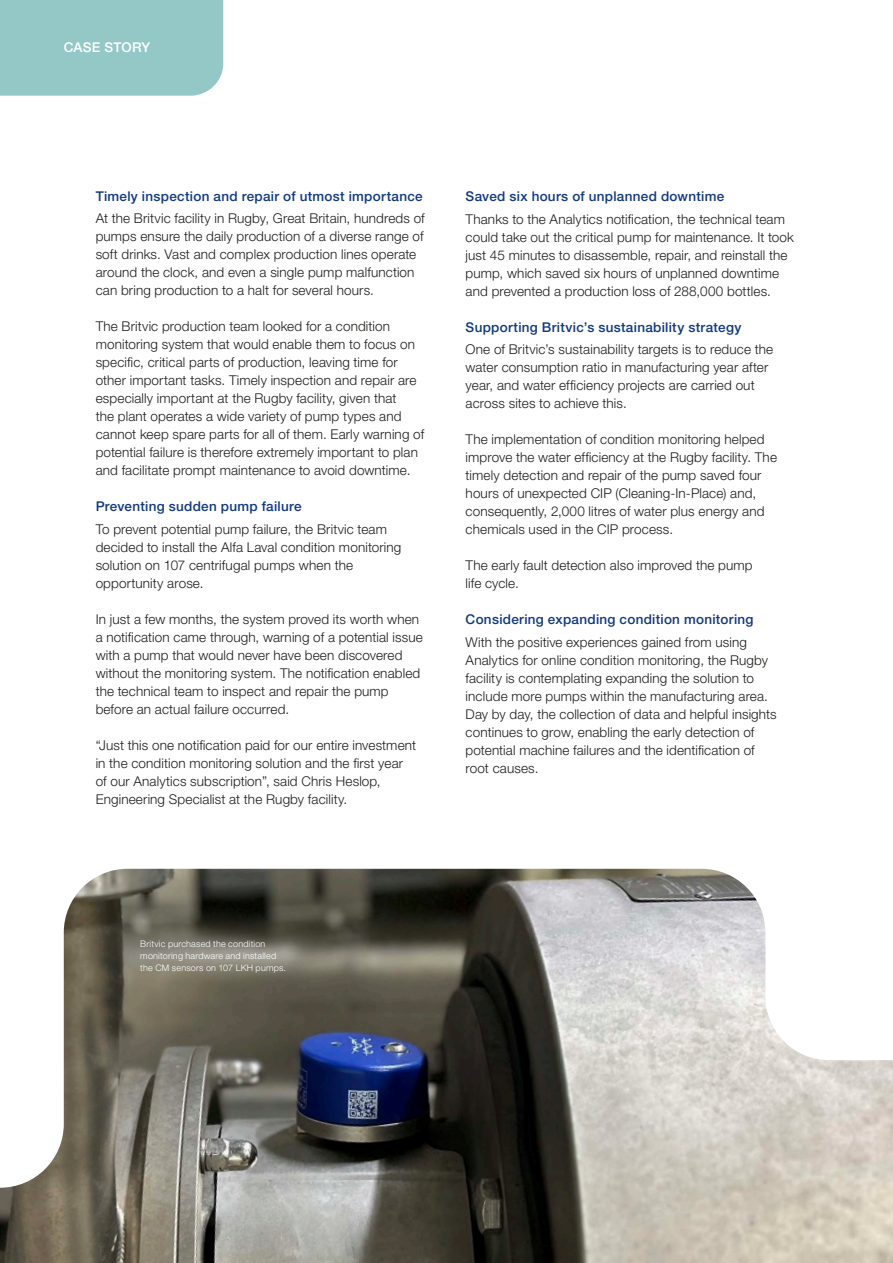
<style>
.page{position:relative;width:893px;height:1263px;background:#fff}
.page>*{position:absolute;margin:0;border:0;box-sizing:border-box;transform-origin:0 0}
.t1{font:300 13.5px/18px "Helvetica Neue LT Std";letter-spacing:.01em;color:#1d1d1b}
.t2{font:500 13.5px "Helvetica Neue LT Std";letter-spacing:.02em;color:#11397f}
.t3{font:500 13.5px "Helvetica Neue LT Std";letter-spacing:.015em;color:#fff}
.t4{font:300 9px/12px "Helvetica Neue LT Std";letter-spacing:.025em;color:#fff}
</style>
<div class="page">
<img style="left:0;top:869px;width:893px;height:394px">
<div style="left:0;top:0;width:223px;height:96px;background:#94c8c7"></div>
<p class="t3" style="left:64px;top:39px;width:88px">CASE STORY</p>
<p class="t2" style="left:96px;top:188px;width:329px">Timely inspection and repair of utmost importance</p>
<p class="t1" style="left:96px;top:209px;width:331px">At the Britvic facility in Rugby, Great Britain, hundreds of pumps ensure the daily production of a diverse range of soft drinks. Vast and complex production lines operate around the clock, and even a single pump malfunction can bring production to a halt for several hours.</p>
<p class="t1" style="left:96px;top:317px;width:330px">The Britvic production team looked for a condition monitoring system that would enable them to focus on specific, critical parts of production, leaving time for other important tasks. Timely inspection and repair are especially important at the Rugby facility, given that<br>the plant operates a wide variety of pump types and cannot keep spare parts for all of them. Early warning of potential failure is therefore extremely important to plan and facilitate prompt maintenance to avoid downtime.</p>
<p class="t2" style="left:96px;top:499px;width:208px">Preventing sudden pump failure</p>
<p class="t1" style="left:96px;top:520px;width:307px">To prevent potential pump failure, the Britvic team decided to install the Alfa Laval condition monitoring solution on 107 centrifugal pumps when the opportunity arose.</p>
<p class="t1" style="left:96px;top:610px;width:329px">In just a few months, the system proved its worth when a notification came through, warning of a potential issue with a pump that would never have been discovered without the monitoring system. The notification enabled the technical team to inspect and repair the pump before an actual failure occurred.</p>
<p class="t1" style="left:96px;top:736px;width:322px">“Just this one notification paid for our entire investment in the condition monitoring solution and the first year of our Analytics subscription”, said Chris Heslop, Engineering Specialist at the Rugby facility.</p>
<p class="t2" style="left:466px;top:188px;width:260px">Saved six hours of unplanned downtime</p>
<p class="t1" style="left:466px;top:209px;width:330px">Thanks to the Analytics notification, the technical team could take out the critical pump for maintenance. It took just 45 minutes to disassemble, repair, and reinstall the pump, which saved six hours of unplanned downtime and prevented a production loss of 288,000 bottles.</p>
<p class="t2" style="left:466px;top:319px;width:277px">Supporting Britvic’s sustainability strategy</p>
<p class="t1" style="left:466px;top:340px;width:309px">One of Britvic’s sustainability targets is to reduce the water consumption ratio in manufacturing year after year, and water efficiency projects are carried out across sites to achieve this.</p>
<p class="t1" style="left:466px;top:430px;width:313px">The implementation of condition monitoring helped improve the water efficiency at the Rugby facility. The timely detection and repair of the pump saved four hours of unexpected CIP (Cleaning-In-Place) and, consequently, 2,000 litres of water plus energy and chemicals used in the CIP process.</p>
<p class="t1" style="left:466px;top:556px;width:289px">The early fault detection also improved the pump life cycle.</p>
<p class="t2" style="left:466px;top:611px;width:289px">Considering expanding condition monitoring</p>
<p class="t1" style="left:466px;top:632px;width:313px">With the positive experiences gained from using Analytics for online condition monitoring, the Rugby facility is contemplating expanding the solution to include more pumps within the manufacturing area.<br>Day by day, the collection of data and helpful insights continues to grow, enabling the early detection of potential machine failures and the identification of root causes.</p>
<p class="t4" style="left:140px;top:938px;width:147px">Britvic purchased the condition monitoring hardware and installed the CM sensors on 107 LKH pumps.</p>
</div>
